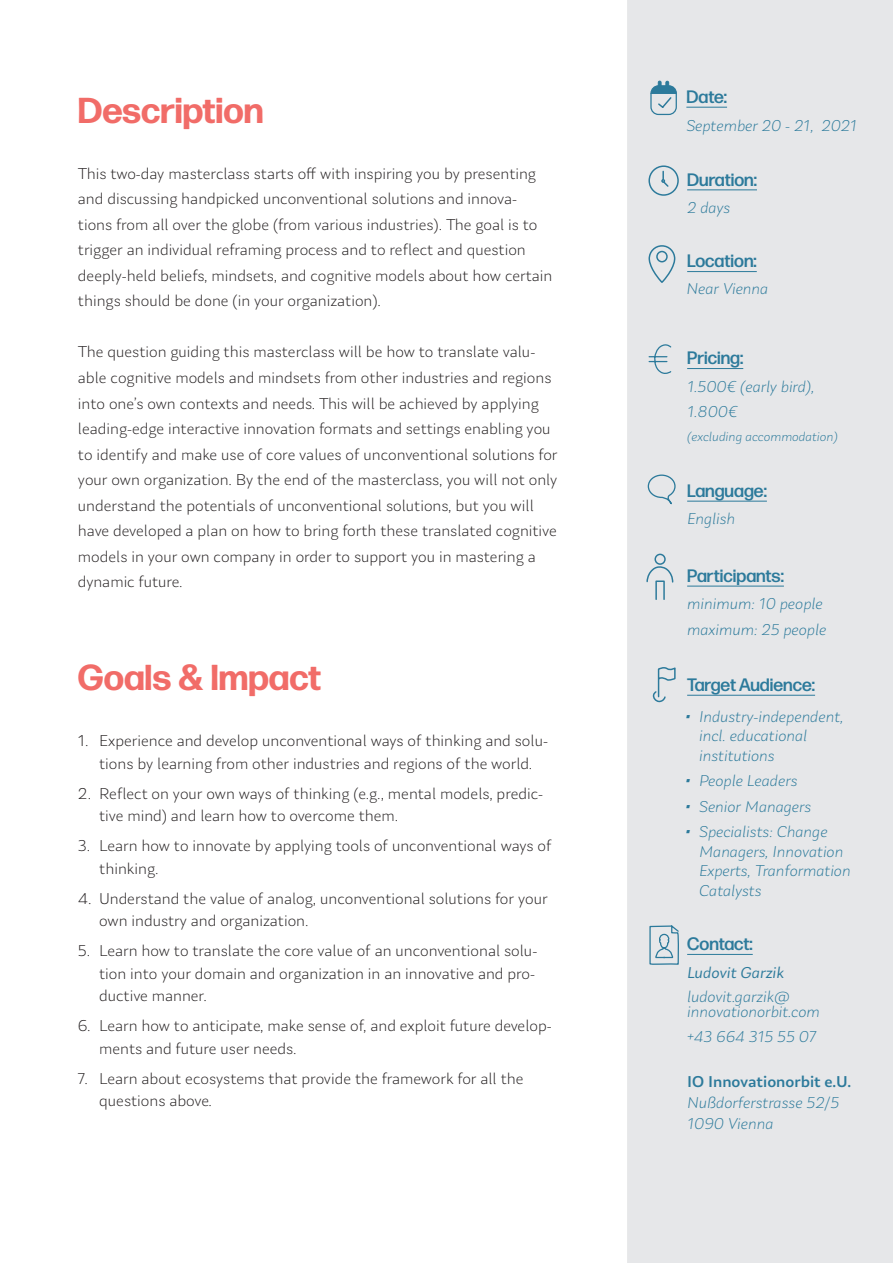
<style>
.page{position:relative;width:893px;height:1263px;background:#fff}
.page>*{position:absolute;margin:0;border:0;box-sizing:border-box;transform-origin:0 0}
.t1{font:700 36px "Forma DJR Deck";color:#f16c68}
.t2{font:500 18px "Forma DJR Deck";color:#2c7a9b}
.Paragraph_Style_1{font:300 16.5px/25.5px "Laca Text";color:#231f20}
.t3{font:italic 300 16.5px/19.5px "Laca Text";color:#2c7a9b}
.t4{font:500 16.5px "Laca Text";color:#2c7a9b}
.t5{font:italic 300 13.5px "Laca Text";color:#2c7a9b}
.s1{font-family:"Forma DJR Deck";font-size:18px}
.s2{font-weight:400}
</style>
<div class="page">
<div style="left:627px;top:0;width:266px;height:1263px;background:#e6e7e9"></div>
<div style="left:648px;top:165px;width:31px;height:31px;border:1px solid #2c7a9b;border-radius:50%"></div>
<svg style="left:661px;top:170px;width:9px;height:18px"></svg>
<hr style="left:687px;top:190px;width:70px;height:1px;background:#2c7a9b">
<hr style="left:687px;top:271px;width:70px;height:1px;background:#2c7a9b">
<svg style="left:648px;top:244px;width:28px;height:40px"></svg>
<hr style="left:687px;top:368px;width:56px;height:1px;background:#2c7a9b">
<svg style="left:648px;top:343px;width:24px;height:33px"></svg>
<hr style="left:687px;top:586px;width:97px;height:1px;background:#2c7a9b">
<svg style="left:646px;top:553px;width:28px;height:48px"></svg>
<hr style="left:687px;top:501px;width:80px;height:1px;background:#2c7a9b">
<svg style="left:647px;top:474px;width:29px;height:35px"></svg>
<hr style="left:687px;top:695px;width:128px;height:1px;background:#2c7a9b">
<svg style="left:653px;top:666px;width:23px;height:36px"></svg>
<hr style="left:686px;top:107px;width:41px;height:1px;background:#2c7a9b">
<svg style="left:650px;top:81px;width:27px;height:35px"></svg>
<hr style="left:687px;top:954px;width:66px;height:1px;background:#2c7a9b">
<svg style="left:649px;top:925px;width:31px;height:40px"></svg>
<p class="t1" style="left:78px;top:88px;width:187px">Description</p>
<p class="Paragraph_Style_1" style="left:78px;top:161px;width:476px">This two-day masterclass starts off with inspiring you by presenting and discussing handpicked unconventional solutions and innova&shy;tions from all over the globe (from various industries). The goal is to trigger an individual reframing process and to reflect and question deeply-held beliefs, mindsets, and cognitive models about how certain things should be done (in your organization).</p>
<p class="Paragraph_Style_1" style="left:78px;top:339px;width:481px">The question guiding this masterclass will be how to translate valu&shy;able cognitive models and mindsets from other industries and regions into one’s own contexts and needs. This will be achieved by applying leading-edge interactive innovation formats and settings enabling you to identify and make use of core values of unconventional solutions for your own organization. By the end of the masterclass, you will not only understand the potentials of unconventional solutions, but you will have developed a plan on how to bring forth these translated cognitive models in your own company in order to support you in mastering a dynamic future.</p>
<p class="t1" style="left:78px;top:655px;width:245px">Goals &amp; Impact</p>
<p class="Paragraph_Style_1" style="left:78px;top:729px;width:472px;line-height:22.5px;text-align:center">1. Experience and develop unconventional ways of thinking and solu&shy;tions by learning from other industries and regions of the world.</p>
<p class="Paragraph_Style_1" style="left:99px;top:782px;width:445px;line-height:22.5px;text-indent:-21px">2. Reflect on your own ways of thinking (e.g., mental models, predic&shy;tive mind) and learn how to overcome them.</p>
<p class="Paragraph_Style_1" style="left:99px;top:834px;width:454px;line-height:22.5px;text-indent:-21px">3. Learn how to innovate by applying tools of unconventional ways of thinking.</p>
<p class="Paragraph_Style_1" style="left:99px;top:887px;width:450px;line-height:22.5px;text-indent:-21px">4. Understand the value of analog, unconventional solutions for your own industry and organization.</p>
<p class="Paragraph_Style_1" style="left:99px;top:939px;width:440px;line-height:22.5px;text-indent:-21px">5. Learn how to translate the core value of an unconventional solu&shy;tion into your domain and organization in an innovative and pro&shy;ductive manner.</p>
<p class="Paragraph_Style_1" style="left:99px;top:1014px;width:454px;line-height:22.5px;text-indent:-21px">6. Learn how to anticipate, make sense of, and exploit future develop&shy;ments and future user needs.</p>
<p class="Paragraph_Style_1" style="left:99px;top:1067px;width:426px;line-height:22.5px;text-indent:-21px">7. Learn about ecosystems that provide the framework for all the questions above.</p>
<p class="t2" style="left:686px;top:85px;width:42px">Date:</p>
<p class="t3" style="left:686px;top:115px;width:172px">September 20 - 21, 2021</p>
<p class="t2" style="left:687px;top:168px;width:71px">Duration:</p>
<p class="t3" style="left:687px;top:198px;width:45px">2 days</p>
<p class="t2" style="left:687px;top:250px;width:71px">Location:</p>
<p class="t3" style="left:686px;top:279px;width:83px">Near Vienna</p>
<p class="t2" style="left:687px;top:347px;width:58px">Pricing:</p>
<p class="t3" style="left:687px;top:377px;width:129px">1.500€ (early bird),</p>
<p class="t3" style="left:687px;top:402px;width:52px">1.800€</p>
<p class="t5" style="left:687px;top:429px;width:152px">(excluding accommodation)</p>
<p class="t2" style="left:687px;top:479px;width:81px">Language:</p>
<p class="t3" style="left:687px;top:509px;width:50px">English</p>
<p class="t2" style="left:687px;top:564px;width:98px">Participants:</p>
<p class="t3" style="left:687px;top:594px;width:137px">minimum: 10 people</p>
<p class="t3" style="left:687px;top:620px;width:141px">maximum: 25 people</p>
<p class="t2" style="left:687px;top:673px;width:129px">Target Audience:</p>
<p class="t3" style="left:699px;top:706px;width:146px;text-indent:-13px"><span class="s1">•</span> Industry-independent, incl. educational institutions</p>
<p class="t3" style="left:686px;top:771px;width:113px"><span class="s1">•</span> People Leaders</p>
<p class="t3" style="left:686px;top:796px;width:126px"><span class="s1">•</span> Senior Managers</p>
<p class="t3" style="left:699px;top:822px;width:153px;text-indent:-13px"><span class="s1">•</span> Specialists: Change<br>Managers, Innovation<br>Experts, Tranformation<br>Catalysts</p>
<p class="t2" style="left:687px;top:932px;width:67px">Contact:</p>
<p class="t3" style="left:687px;top:960px;width:104px;line-height:24px"><span class="s2">Ludovit Garzik </span>ludovit.garzik@</p>
<p class="t3" style="left:687px;top:1001px;width:134px">innovationorbit.com</p>
<p class="t3" style="left:687px;top:1027px;width:130px">+43 664 315 55 07</p>
<p class="t4" style="left:687px;top:1072px;width:166px">IO Innovationorbit e.U.</p>
<p class="t3" style="left:687px;top:1093px;width:154px">Nußdorferstrasse 52/5</p>
<p class="t3" style="left:687px;top:1114px;width:88px">1090 Vienna</p>
</div>
